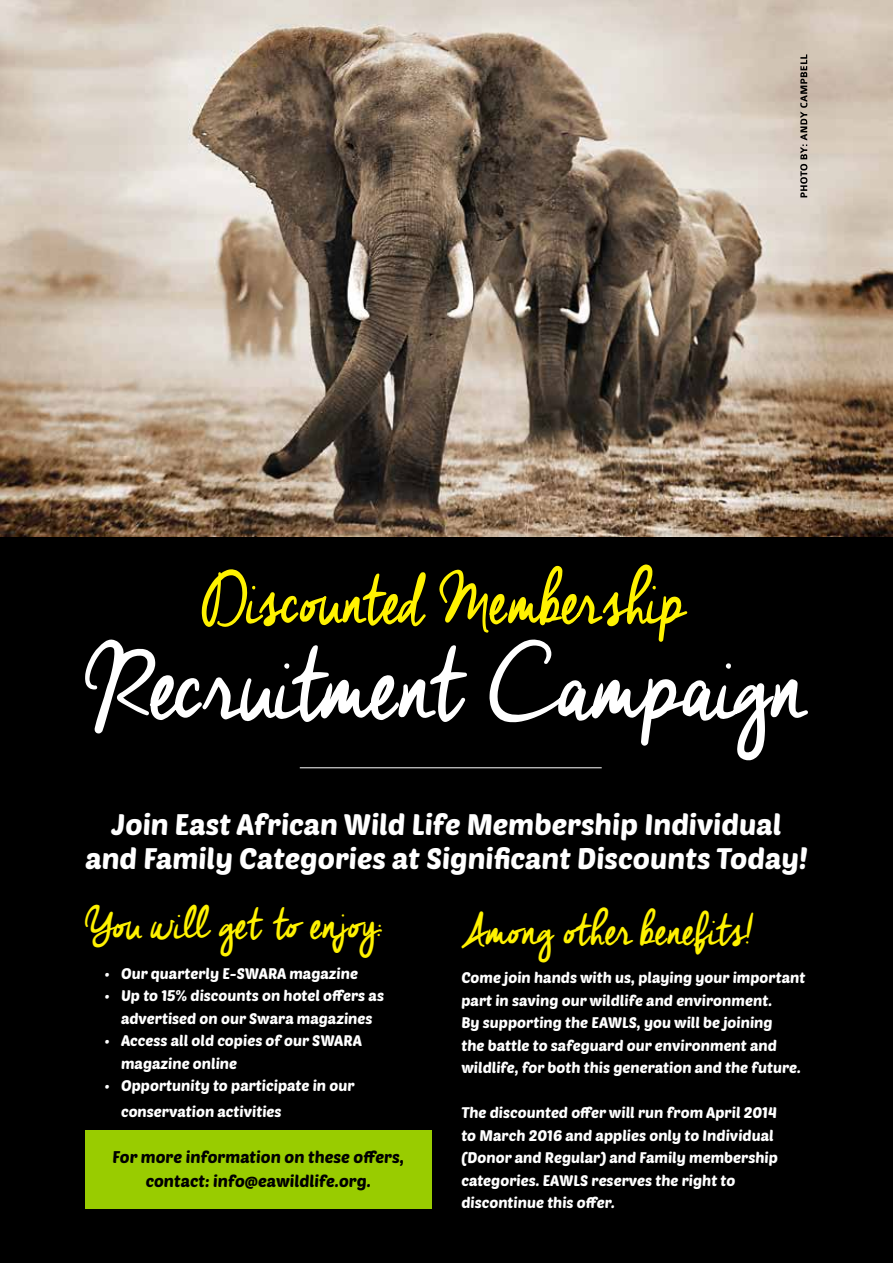
<style>
.page{position:relative;width:893px;height:1263px;background:#fff}
.page>*{position:absolute;margin:0;border:0;box-sizing:border-box;transform-origin:0 0}
.t1{font:45px "Cheddar Jack";letter-spacing:-.045em;color:#fff200}
.t2{font:28.95px/34.5px "Poetsen One";color:#fff;text-align:center}
.t3{font:16.5px/24px "Poetsen One";color:#000;text-align:center}
.t4{font:15px/22.5px "Poetsen One";color:#fff}
</style>
<div class="page">
<div style="left:0;top:534px;width:893px;height:729px;background:#000"></div>
<img style="left:1px;top:0;width:892px;height:537px">
<img style="left:0;top:0;width:1px;height:1263px">
<svg style="left:85px;top:639px;width:723px;height:121px"></svg>
<svg style="left:202px;top:564px;width:485px;height:78px"></svg>
<div style="left:85px;top:1130px;width:347px;height:78px;background:#9c0"></div>
<hr style="left:300px;top:767px;width:302px;height:1px;background:#fff">
<svg style="left:800px;top:54px;width:7px;height:143px"></svg>
<h2 class="t2" style="left:85px;top:806px;width:724px">Join East African Wild Life Membership Individual and Family Categories at Significant Discounts Today!</h2>
<h1 class="t1" style="left:85px;top:901px;width:299px">You will get to enjoy:</h1>
<p class="t4" style="left:105px;top:961px;width:255px">• Our quarterly E-SWARA magazine</p>
<p class="t4" style="left:105px;top:984px;width:281px;text-align:center">• Up to 15% discounts on hotel offers as advertised on our Swara magazines</p>
<p class="t4" style="left:121px;top:1029px;width:243px;text-indent:-16px">• Access all old copies of our SWARA magazine online</p>
<p class="t4" style="left:121px;top:1072px;width:235px;line-height:25.5px;text-indent:-16px">• Opportunity to participate in our conservation activities</p>
<p class="t3" style="left:113px;top:1145px;width:293px">For more information on these offers, contact: info@eawildlife.org.</p>
<h1 class="t1" style="left:461px;top:907px;width:294px">Among other benefits!</h1>
<p class="t4" style="left:461px;top:966px;width:346px">Come join hands with us, playing your important part in saving our wildlife and environment.<br>By supporting the EAWLS, you will be joining<br>the battle to safeguard our environment and wildlife, for both this generation and the future.</p>
<p class="t4" style="left:461px;top:1101px;width:318px">The discounted offer will run from April 2014 to March 2016 and applies only to Individual (Donor and Regular) and Family membership categories. EAWLS reserves the right to discontinue this offer.</p>
</div>
